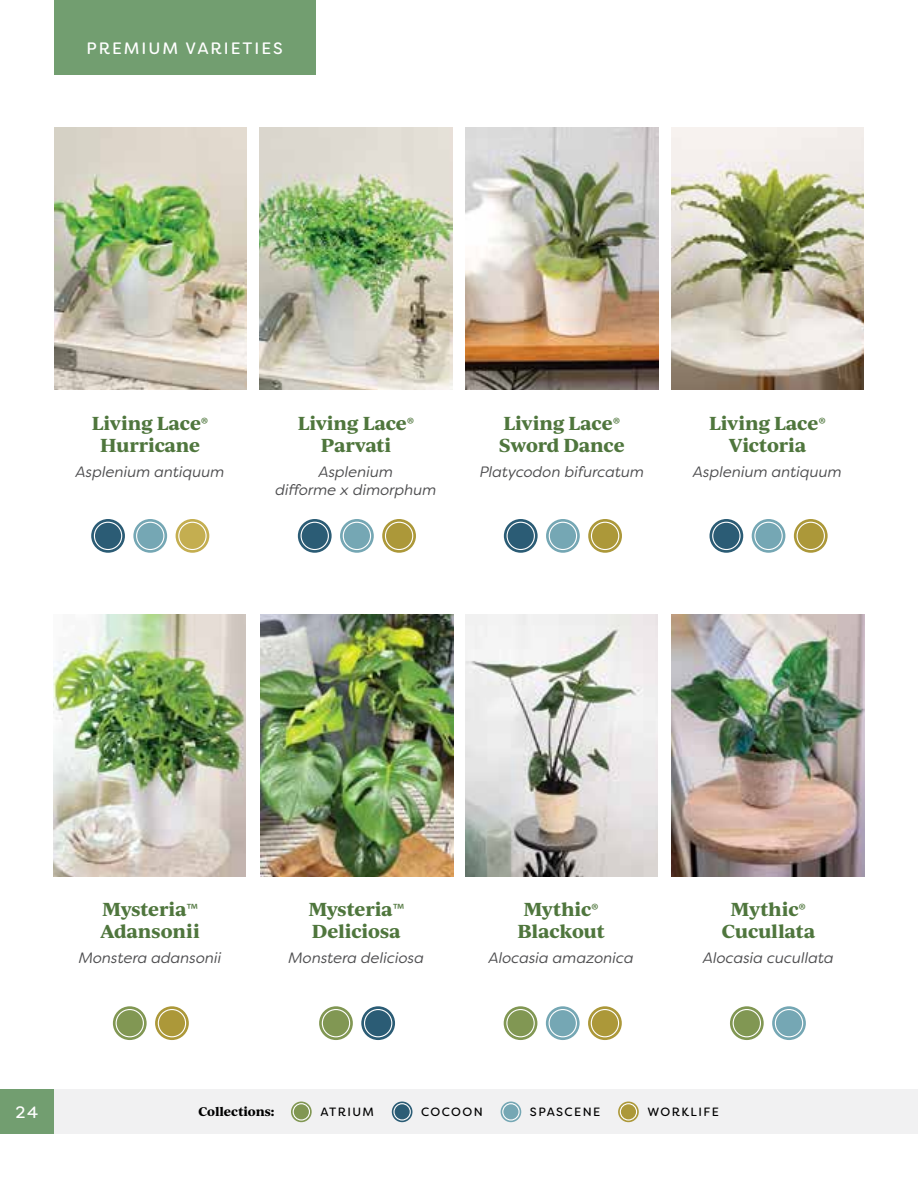
<style>
.page{position:relative;width:918px;height:1188px;background:#fff}
.page>*{position:absolute;margin:0;border:0;box-sizing:border-box;transform-origin:0 0}
.t1{font:700 18px/21.6px "Ivy Journal";letter-spacing:-.01em;color:#4f763d;text-align:center}
.t2{font:16.5px "Filson Soft";letter-spacing:.12em;color:#fff}
.t3{font:italic 15px/18px "Filson Soft";color:#4d4d4f;text-align:center}
.t4{font:12px "Filson Soft";letter-spacing:.12em;color:#000}
.t5{font:700 12px "Ivy Journal";letter-spacing:-.005em;color:#000}
.s1{font-family:"Myriad Pro";font-weight:400}
</style>
<div class="page">
<div style="left:0;top:1090px;width:54px;height:44px;background:#729e70"></div>
<div style="left:55px;top:1090px;width:863px;height:44px;background:#f1f1f2"></div>
<svg style="left:291px;top:1102px;width:21px;height:20px"></svg>
<div style="left:293px;top:1103px;width:17px;height:18px;border:1px solid #fff;border-radius:50%"></div>
<svg style="left:501px;top:1102px;width:20px;height:20px"></svg>
<div style="left:502px;top:1103px;width:18px;height:18px;border:1px solid #fff;border-radius:50%"></div>
<svg style="left:392px;top:1102px;width:20px;height:20px"></svg>
<div style="left:393px;top:1103px;width:18px;height:18px;border:1px solid #fff;border-radius:50%"></div>
<svg style="left:618px;top:1102px;width:21px;height:20px"></svg>
<div style="left:620px;top:1104px;width:17px;height:16px;background:#ac9839;border-radius:50%"></div>
<div style="left:620px;top:1103px;width:17px;height:18px;border:1px solid #fff;border-radius:50%"></div>
<div style="left:54px;top:0;width:261px;height:75px;background:#729e70"></div>
<svg style="left:298px;top:519px;width:34px;height:34px"></svg>
<div style="left:301px;top:522px;width:28px;height:28px;border:1px solid #fff;border-radius:50%"></div>
<svg style="left:340px;top:519px;width:34px;height:34px"></svg>
<div style="left:343px;top:522px;width:28px;height:28px;border:1px solid #fff;border-radius:50%"></div>
<svg style="left:382px;top:519px;width:34px;height:34px"></svg>
<div style="left:385px;top:522px;width:28px;height:28px;background:#ac9839;border-radius:50%"></div>
<div style="left:385px;top:522px;width:28px;height:28px;border:1px solid #fff;border-radius:50%"></div>
<img style="left:260px;top:128px;width:192px;height:262px">
<img style="left:672px;top:128px;width:192px;height:262px">
<svg style="left:710px;top:519px;width:33px;height:34px"></svg>
<div style="left:712px;top:522px;width:29px;height:28px;border:1px solid #fff;border-radius:50%"></div>
<div style="left:752px;top:519px;width:33px;height:34px;background:#75a7b4;border-radius:50%"></div>
<div style="left:754px;top:522px;width:29px;height:28px;border:1px solid #fff;border-radius:50%"></div>
<svg style="left:794px;top:519px;width:34px;height:34px"></svg>
<div style="left:797px;top:522px;width:27px;height:28px;background:#ac9839;border-radius:50%"></div>
<div style="left:797px;top:522px;width:28px;height:28px;border:1px solid #fff;border-radius:50%"></div>
<svg style="left:155px;top:1006px;width:34px;height:34px"></svg>
<div style="left:158px;top:1009px;width:28px;height:28px;border:1px solid #fff;border-radius:50%"></div>
<img style="left:53px;top:615px;width:193px;height:262px">
<svg style="left:113px;top:1006px;width:34px;height:34px"></svg>
<div style="left:116px;top:1010px;width:27px;height:27px;background:#819753;border-radius:50%"></div>
<div style="left:116px;top:1009px;width:28px;height:28px;border:1px solid #fff;border-radius:50%"></div>
<svg style="left:504px;top:519px;width:34px;height:34px"></svg>
<div style="left:507px;top:522px;width:27px;height:28px;background:#2b5c75;border-radius:50%"></div>
<div style="left:507px;top:522px;width:28px;height:28px;border:1px solid #fff;border-radius:50%"></div>
<svg style="left:546px;top:519px;width:34px;height:34px"></svg>
<div style="left:549px;top:522px;width:28px;height:28px;background:#75a7b4;border-radius:50%"></div>
<div style="left:549px;top:522px;width:28px;height:28px;border:1px solid #fff;border-radius:50%"></div>
<svg style="left:588px;top:519px;width:34px;height:34px"></svg>
<div style="left:591px;top:522px;width:28px;height:28px;background:#ac9839;border-radius:50%"></div>
<div style="left:591px;top:522px;width:28px;height:28px;border:1px solid #fff;border-radius:50%"></div>
<img style="left:466px;top:128px;width:192px;height:262px">
<svg style="left:361px;top:1006px;width:34px;height:34px"></svg>
<div style="left:364px;top:1009px;width:28px;height:28px;border:1px solid #fff;border-radius:50%"></div>
<img style="left:261px;top:615px;width:192px;height:262px">
<svg style="left:319px;top:1006px;width:34px;height:34px"></svg>
<div style="left:322px;top:1009px;width:28px;height:28px;border:1px solid #fff;border-radius:50%"></div>
<img style="left:672px;top:615px;width:192px;height:262px">
<svg style="left:772px;top:1006px;width:34px;height:34px"></svg>
<div style="left:775px;top:1009px;width:28px;height:28px;border:1px solid #fff;border-radius:50%"></div>
<svg style="left:730px;top:1006px;width:34px;height:34px"></svg>
<div style="left:733px;top:1010px;width:27px;height:27px;background:#819753;border-radius:50%"></div>
<div style="left:733px;top:1009px;width:28px;height:28px;border:1px solid #fff;border-radius:50%"></div>
<img style="left:465px;top:615px;width:193px;height:262px">
<svg style="left:504px;top:1006px;width:33px;height:34px"></svg>
<div style="left:507px;top:1010px;width:27px;height:27px;background:#819753;border-radius:50%"></div>
<div style="left:506px;top:1009px;width:29px;height:28px;border:1px solid #fff;border-radius:50%"></div>
<svg style="left:546px;top:1006px;width:34px;height:34px"></svg>
<div style="left:549px;top:1010px;width:27px;height:27px;background:#75a7b4;border-radius:50%"></div>
<div style="left:549px;top:1009px;width:28px;height:28px;border:1px solid #fff;border-radius:50%"></div>
<svg style="left:588px;top:1006px;width:34px;height:34px"></svg>
<div style="left:591px;top:1010px;width:28px;height:27px;background:#ac9839;border-radius:50%"></div>
<div style="left:591px;top:1009px;width:28px;height:28px;border:1px solid #fff;border-radius:50%"></div>
<img style="left:54px;top:128px;width:193px;height:262px">
<svg style="left:91px;top:519px;width:34px;height:34px"></svg>
<div style="left:94px;top:522px;width:28px;height:28px;border:1px solid #fff;border-radius:50%"></div>
<svg style="left:133px;top:519px;width:34px;height:34px"></svg>
<div style="left:136px;top:522px;width:28px;height:28px;border:1px solid #fff;border-radius:50%"></div>
<div style="left:176px;top:519px;width:33px;height:34px;background:#c4ae50;border-radius:50%"></div>
<div style="left:178px;top:522px;width:29px;height:28px;border:1px solid #fff;border-radius:50%"></div>
<p class="t2" style="left:86px;top:38px;width:198px">PREMIUM VARIETIES</p>
<p class="t1" style="left:92px;top:412px;width:118px">Living Lace<span class="s1">®<br></span>Hurricane</p>
<p class="t3" style="left:76px;top:462px;width:150px">Asplenium antiquum</p>
<p class="t1" style="left:298px;top:412px;width:118px">Living Lace<span class="s1">®<br></span>Parvati</p>
<p class="t3" style="left:276px;top:462px;width:163px">Asplenium<br>difforme x dimorphum</p>
<p class="t1" style="left:499px;top:412px;width:127px;text-align:left">Living Lace<span class="s1">®<br></span>Sword Dance</p>
<p class="t3" style="left:480px;top:462px;width:166px">Platycodon bifurcatum</p>
<p class="t1" style="left:709px;top:412px;width:118px">Living Lace<span class="s1">®<br></span>Victoria</p>
<p class="t3" style="left:693px;top:462px;width:150px">Asplenium antiquum</p>
<p class="t1" style="left:100px;top:898px;width:101px;text-align:left">Mysteria<span class="s1">™<br></span>Adansonii</p>
<p class="t3" style="left:79px;top:948px;width:144px">Monstera adansonii</p>
<p class="t1" style="left:309px;top:898px;width:97px;text-align:left">Mysteria<span class="s1">™<br></span>Deliciosa</p>
<p class="t3" style="left:289px;top:948px;width:137px">Monstera deliciosa</p>
<p class="t1" style="left:517px;top:898px;width:89px">Mythic<span class="s1">®<br></span>Blackout</p>
<p class="t3" style="left:489px;top:948px;width:146px">Alocasia amazonica</p>
<p class="t1" style="left:722px;top:898px;width:95px">Mythic<span class="s1">®<br></span>Cucullata</p>
<p class="t3" style="left:703px;top:948px;width:132px">Alocasia cucullata</p>
<p class="t2" style="left:16px;top:1101px;width:24px">24</p>
<p class="t5" style="left:198px;top:1103px;width:78px">Collections:</p>
<p class="t4" style="left:320px;top:1104px;width:55px">ATRIUM</p>
<p class="t4" style="left:421px;top:1104px;width:63px">COCOON</p>
<p class="t4" style="left:530px;top:1104px;width:72px">SPASCENE</p>
<p class="t4" style="left:647px;top:1104px;width:73px">WORKLIFE</p>
</div>
